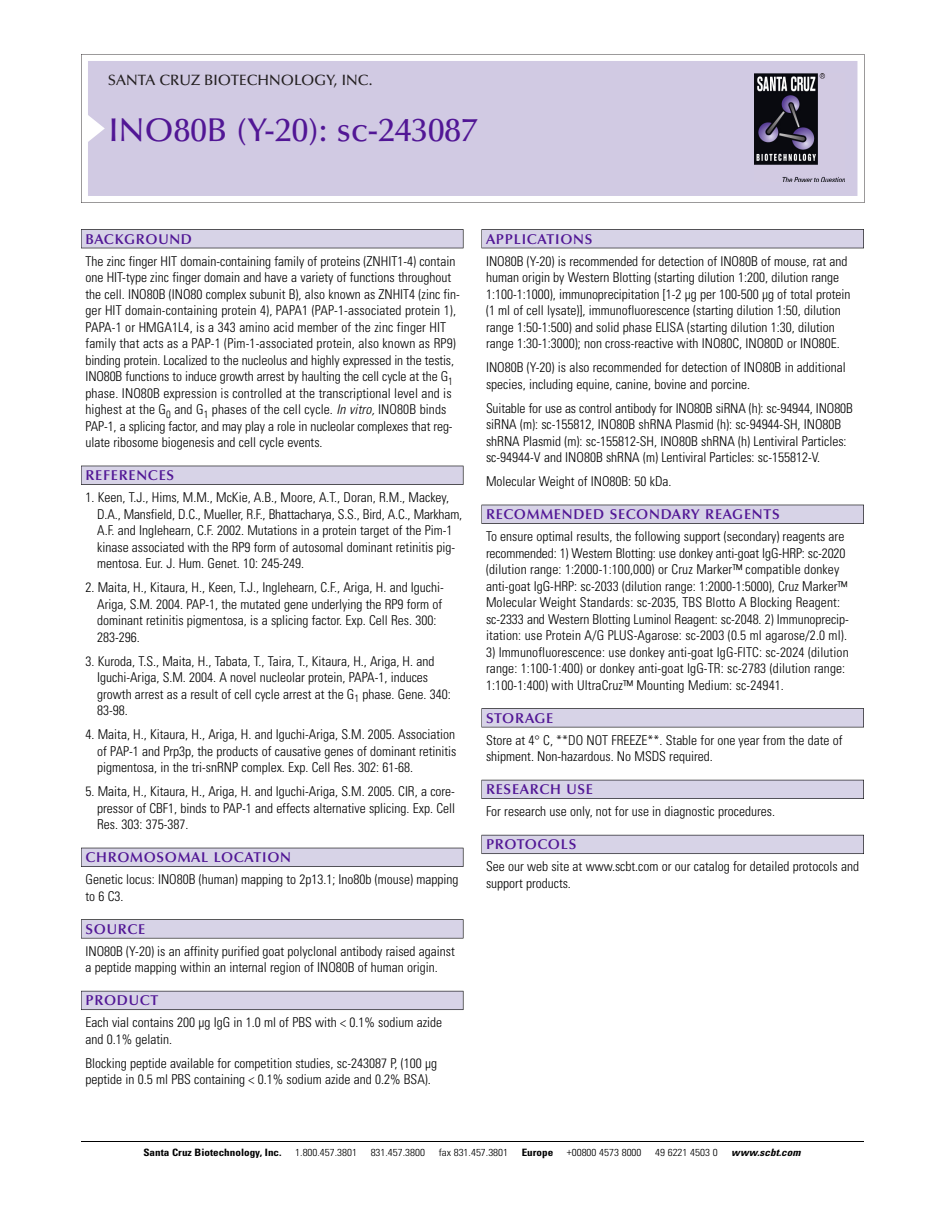
<style>
.page{position:relative;width:945px;height:1215px;background:#fff}
.page>*{position:absolute;margin:0;border:0;box-sizing:border-box;transform-origin:0 0}
.t1{font:500 33px "Optima";color:#511695}
.t2{font:500 15px "Optima";color:#231f20}
.t3{font:600 14.25px "Optima";letter-spacing:.05em;color:#511695}
.t4{font:300 condensed 13.5px/16.5px "Univers";color:#000}
.t5{font:300 condensed 10.2px "Univers";color:#000;scale:1.1 1}
.t6{font:700 condensed 10.2px "Univers";color:#000;scale:1.1 1}
.t7{font:italic 700 condensed 10.2px "Univers";letter-spacing:.005em;color:#000;scale:1.1 1}
.s1{font-style:italic}
</style>
<div class="page">
<svg style="left:81px;top:54px;width:783px;height:149px"></svg>
<div style="left:88px;top:61px;width:769px;height:135px;background:#d1cae3"></div>
<img style="left:755px;top:74px;width:90px;height:108px">
<div style="left:81px;top:229px;width:382px;height:19px;background:#525156"></div>
<div style="left:81px;top:230px;width:382px;height:18px;background:#d7d3e7"></div>
<div style="left:81px;top:466px;width:382px;height:19px;background:#515055"></div>
<div style="left:81px;top:466px;width:382px;height:18px;background:#d7d3e7"></div>
<div style="left:81px;top:848px;width:382px;height:19px;background:#525158"></div>
<div style="left:81px;top:848px;width:382px;height:18px;background:#d7d3e7"></div>
<div style="left:81px;top:919px;width:382px;height:19px;background:#575759"></div>
<div style="left:81px;top:920px;width:382px;height:18px;background:#d7d3e7"></div>
<div style="left:81px;top:991px;width:382px;height:19px;background:#5b5a62"></div>
<div style="left:81px;top:991px;width:382px;height:18px;background:#d7d3e7"></div>
<div style="left:482px;top:229px;width:382px;height:19px;background:#525156"></div>
<div style="left:482px;top:230px;width:381px;height:18px;background:#d7d3e7"></div>
<div style="left:482px;top:505px;width:382px;height:19px;background:#515055"></div>
<div style="left:482px;top:505px;width:381px;height:18px;background:#d7d3e7"></div>
<div style="left:482px;top:708px;width:382px;height:19px;background:#545357"></div>
<div style="left:482px;top:709px;width:381px;height:18px;background:#d7d3e7"></div>
<div style="left:482px;top:780px;width:382px;height:19px;background:#54535a"></div>
<div style="left:482px;top:780px;width:381px;height:18px;background:#d7d3e7"></div>
<div style="left:482px;top:835px;width:382px;height:19px;background:#5b5a62"></div>
<div style="left:482px;top:835px;width:381px;height:18px;background:#d7d3e7"></div>
<hr style="left:81px;top:1141px;width:783px;height:1px;background:#000">
<p class="t2" style="left:108px;top:74px;width:266px">SANTA CRUZ BIOTECHNOLOGY, INC.</p>
<h1 class="t1" style="left:108px;top:117px;width:371px">INO80B (Y-20): sc-243087</h1>
<p class="t3" style="left:86px;top:233px;width:108px">BACKGROUND</p>
<p class="t4" style="left:86px;top:254px;width:376px">The zinc finger HIT domain-containing family of proteins (ZNHIT1-4) contain one HIT-type zinc finger domain and have a variety of functions throughout the cell. INO80B (INO80 complex subunit B), also known as ZNHIT4 (zinc fin&shy;ger HIT domain-containing protein 4), PAPA1 (PAP-1-associated protein 1), PAPA-1 or HMGA1L4, is a 343 amino acid member of the zinc finger HIT family that acts as a PAP-1 (Pim-1-associated protein, also known as RP9) binding protein. Localized to the nucleolus and highly expressed in the testis, INO80B functions to induce growth arrest by haulting the cell cycle at the G<sub>1 </sub>phase. INO80B expression is controlled at the transcriptional level and is highest at the G<sub>0</sub> and G<sub>1</sub> phases of the cell cycle. <span class="s1">In vitro,</span> INO80B binds PAP-1, a splicing factor, and may play a role in nucleolar complexes that reg&shy;ulate ribosome biogenesis and cell cycle events.</p>
<p class="t3" style="left:86px;top:470px;width:90px">REFERENCES</p>
<p class="t4" style="left:97px;top:490px;width:367px;text-indent:-12px">1. Keen, T.J., Hims, M.M., McKie, A.B., Moore, A.T., Doran, R.M., Mackey, D.A., Mansfield, D.C., Mueller, R.F., Bhattacharya, S.S., Bird, A.C., Markham, A.F. and Inglehearn, C.F. 2002. Mutations in a protein target of the Pim-1 kinase associated with the RP9 form of autosomal dominant retinitis pig&shy;mentosa. Eur. J. Hum. Genet. 10: 245-249.</p>
<p class="t4" style="left:97px;top:580px;width:348px;text-indent:-12px">2. Maita, H., Kitaura, H., Keen, T.J., Inglehearn, C.F., Ariga, H. and Iguchi-Ariga, S.M. 2004. PAP-1, the mutated gene underlying the RP9 form of dominant retinitis pigmentosa, is a splicing factor. Exp. Cell Res. 300:<br>283-296.</p>
<p class="t4" style="left:97px;top:654px;width:355px;text-indent:-12px">3. Kuroda, T.S., Maita, H., Tabata, T., Taira, T., Kitaura, H., Ariga, H. and Iguchi-Ariga, S.M. 2004. A novel nucleolar protein, PAPA-1, induces growth arrest as a result of cell cycle arrest at the G<sub>1</sub> phase. Gene. 340:<br>83-98.</p>
<p class="t4" style="left:97px;top:727px;width:361px;text-align:justify;text-indent:-12px">4. Maita, H., Kitaura, H., Ariga, H. and Iguchi-Ariga, S.M. 2005. Association of PAP-1 and Prp3p, the products of causative genes of dominant retinitis pigmentosa, in the tri-snRNP complex. Exp. Cell Res. 302: 61-68.</p>
<p class="t4" style="left:97px;top:784px;width:359px;text-align:justify;text-indent:-12px">5. Maita, H., Kitaura, H., Ariga, H. and Iguchi-Ariga, S.M. 2005. CIR, a core&shy;pressor of CBF1, binds to PAP-1 and effects alternative splicing. Exp. Cell Res. 303: 375-387.</p>
<p class="t3" style="left:86px;top:852px;width:207px">CHROMOSOMAL LOCATION</p>
<p class="t4" style="left:86px;top:872px;width:374px">Genetic locus: INO80B (human) mapping to 2p13.1; Ino80b (mouse) mapping to 6 C3.</p>
<p class="t3" style="left:86px;top:923px;width:61px">SOURCE</p>
<p class="t4" style="left:86px;top:944px;width:371px">INO80B (Y-20) is an affinity purified goat polyclonal antibody raised against a peptide mapping within an internal region of INO80B of human origin.</p>
<p class="t3" style="left:86px;top:995px;width:74px">PRODUCT</p>
<p class="t4" style="left:86px;top:1015px;width:358px">Each vial contains 200 µg IgG in 1.0 ml of PBS with &lt; 0.1% sodium azide and 0.1% gelatin.</p>
<p class="t4" style="left:86px;top:1056px;width:353px">Blocking peptide available for competition studies, sc-243087 P, (100 µg peptide in 0.5 ml PBS containing &lt; 0.1% sodium azide and 0.2% BSA).</p>
<p class="t3" style="left:486px;top:233px;width:108px">APPLICATIONS</p>
<p class="t4" style="left:486px;top:254px;width:366px">INO80B (Y-20) is recommended for detection of INO80B of mouse, rat and human origin by Western Blotting (starting dilution 1:200, dilution range 1:100-1:1000), immunoprecipitation [1-2 µg per 100-500 µg of total protein (1 ml of cell lysate)], immunofluorescence (starting dilution 1:50, dilution range 1:50-1:500) and solid phase ELISA (starting dilution 1:30, dilution range 1:30-1:3000); non cross-reactive with INO80C, INO80D or INO80E.</p>
<p class="t4" style="left:486px;top:360px;width:361px">INO80B (Y-20) is also recommended for detection of INO80B in additional species, including equine, canine, bovine and porcine.</p>
<p class="t4" style="left:486px;top:401px;width:368px">Suitable for use as control antibody for INO80B siRNA (h): sc-94944, INO80B siRNA (m): sc-155812, INO80B shRNA Plasmid (h): sc-94944-SH, INO80B shRNA Plasmid (m): sc-155812-SH, INO80B shRNA (h) Lentiviral Particles: sc-94944-V and INO80B shRNA (m) Lentiviral Particles: sc-155812-V.</p>
<p class="t4" style="left:486px;top:474px;width:187px">Molecular Weight of INO80B: 50 kDa.</p>
<p class="t3" style="left:486px;top:509px;width:295px">RECOMMENDED SECONDARY REAGENTS</p>
<p class="t4" style="left:486px;top:529px;width:364px">To ensure optimal results, the following support (secondary) reagents are recommended: 1) Western Blotting: use donkey anti-goat IgG-HRP: sc-2020 (dilution range: 1:2000-1:100,000) or Cruz Marker™ compatible donkey anti-goat IgG-HRP: sc-2033 (dilution range: 1:2000-1:5000), Cruz Marker™ Molecular Weight Standards: sc-2035, TBS Blotto A Blocking Reagent: sc-2333 and Western Blotting Luminol Reagent: sc-2048. 2) Immunoprecip&shy;itation: use Protein A/G PLUS-Agarose: sc-2003 (0.5 ml agarose/2.0 ml).</p>
<p class="t4" style="left:486px;top:645px;width:364px">3) Immunofluorescence: use donkey anti-goat IgG-FITC: sc-2024 (dilution range: 1:100-1:400) or donkey anti-goat IgG-TR: sc-2783 (dilution range:<br>1:100-1:400) with UltraCruz™ Mounting Medium: sc-24941.</p>
<p class="t3" style="left:486px;top:712px;width:69px">STORAGE</p>
<p class="t4" style="left:486px;top:733px;width:358px">Store at 4° C, **DO NOT FREEZE**. Stable for one year from the date of shipment. Non-hazardous. No MSDS required.</p>
<p class="t3" style="left:486px;top:784px;width:109px">RESEARCH USE</p>
<p class="t4" style="left:486px;top:804px;width:290px">For research use only, not for use in diagnostic procedures.</p>
<p class="t3" style="left:486px;top:839px;width:92px">PROTOCOLS</p>
<p class="t4" style="left:486px;top:859px;width:375px">See our web site at www.scbt.com or our catalog for detailed protocols and support products.</p>
<p class="t6" style="left:143px;top:1148px;width:127px">Santa Cruz Biotechnology, Inc.</p>
<p class="t5" style="left:295px;top:1148px;width:58px">1.800.457.3801</p>
<p class="t5" style="left:371px;top:1148px;width:51px">831.457.3800</p>
<p class="t5" style="left:439px;top:1148px;width:65px">fax 831.457.3801</p>
<p class="t6" style="left:522px;top:1148px;width:30px">Europe</p>
<p class="t5" style="left:567px;top:1148px;width:69px">+00800 4573 8000</p>
<p class="t5" style="left:655px;top:1148px;width:58px">49 6221 4503 0</p>
<p class="t7" style="left:731px;top:1148px;width:64px">www.scbt.com</p>
</div>
